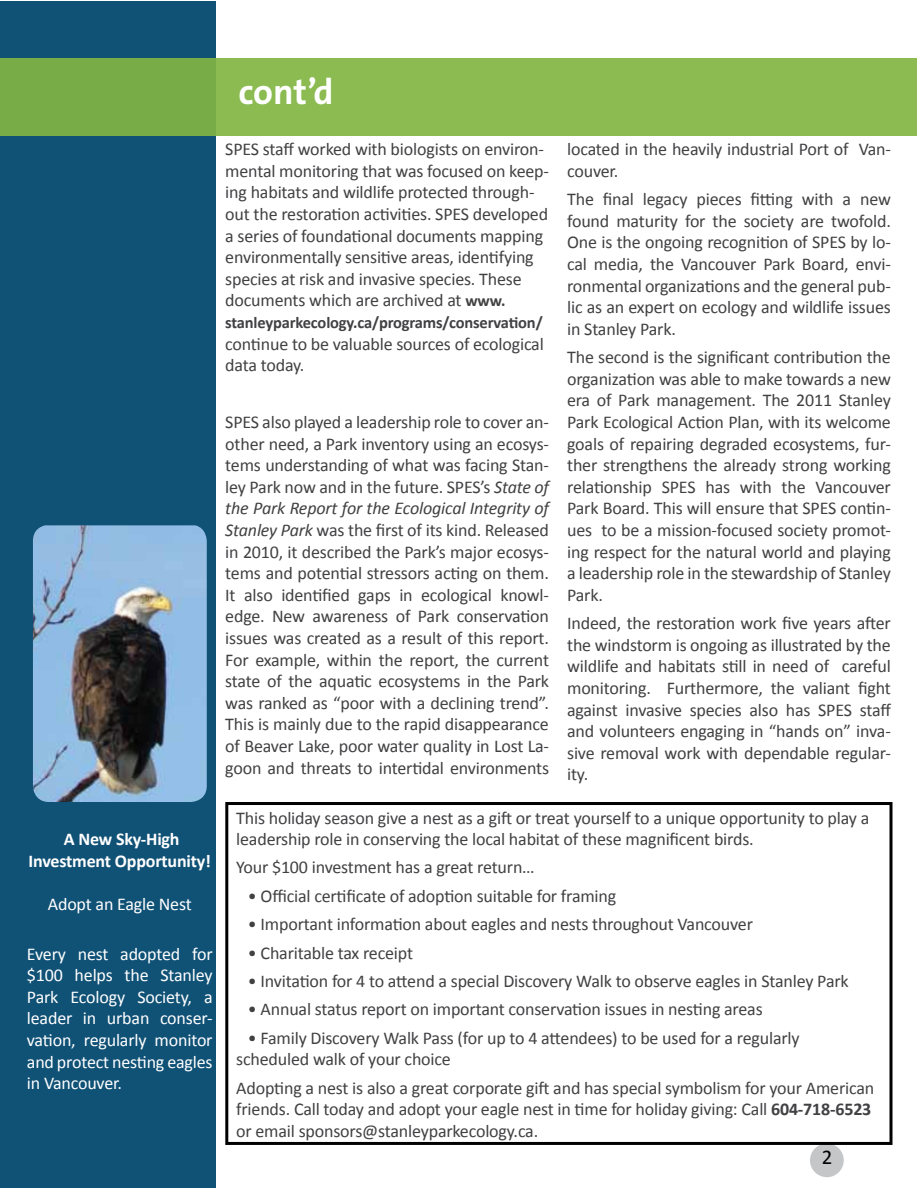
<style>
.page{position:relative;width:918px;height:1188px;background:#fff}
.page>*{position:absolute;margin:0;border:0;box-sizing:border-box;transform-origin:0 0}
.t1{font:700 36px "The Sans";color:#fff}
.t2{font:21px "Calibri";color:#000}
.t3{font:18px/21.6px "Calibri";letter-spacing:-.01em;color:#414042}
.t4{font:18px/21.6px "Calibri";letter-spacing:-.01em;color:#fff;text-align:justify}
.t5{font:700 18px/21.8px "Calibri";letter-spacing:-.01em;color:#fff;text-align:center}
.t6{font:700 16.5px "Calibri";letter-spacing:-.01em;color:#414042}
.s1{font-weight:700;font-size:16.5px}
.s2{font-weight:700}
.s3{font-style:italic}
</style>
<div class="page">
<div style="left:0;top:1px;width:215px;height:1186px;background:#105176"></div>
<div style="left:1px;top:58px;width:916px;height:78px;background:linear-gradient(to right,#7caf48,#91c054)"></div>
<div style="left:810px;top:1143px;width:34px;height:34px;background:#c4c6c8;border-radius:50%"></div>
<img style="left:33px;top:525px;width:174px;height:277px">
<div style="left:225px;top:802px;width:667px;height:343px;border:3px solid #000"></div>
<h1 class="t1" style="left:238px;top:62px;width:97px">cont’d</h1>
<p class="t5" style="left:29px;top:828px;width:184px">A New Sky-High<br>Investment Opportunity!</p>
<p class="t4" style="left:48px;top:893px;width:145px">Adopt an Eagle Nest</p>
<p class="t4" style="left:27px;top:943px;width:187px">Every nest adopted for $100 helps the Stanley Park Ecology Society, a leader in urban conser&shy;vation, regularly monitor and protect nesting eagles in Vancouver.</p>
<p class="t3" style="left:225px;top:139px;width:325px">SPES staff worked with biologists on environ&shy;mental monitoring that was focused on keep&shy;ing habitats and wildlife protected through&shy;out the restoration activities. SPES developed a series of foundational documents mapping environmentally sensitive areas, identifying species at risk and invasive species. These documents which are archived at <span class="s1">www.</span></p>
<p class="t6" style="left:225px;top:312px;width:319px">stanleyparkecology.ca/programs/conservation/</p>
<p class="t3" style="left:225px;top:333px;width:320px">continue to be valuable sources of ecological data today.</p>
<p class="t3" style="left:567px;top:139px;width:325px">located in the heavily industrial Port of Van&shy;couver.</p>
<p class="t3" style="left:567px;top:188px;width:325px;text-align:justify">The final legacy pieces fitting with a new found maturity for the society are twofold.<br>One is the ongoing recognition of SPES by lo&shy;cal media, the Vancouver Park Board, envi&shy;ronmental organizations and the general pub&shy;lic as an expert on ecology and wildlife issues in Stanley Park.</p>
<p class="t3" style="left:567px;top:346px;width:325px;text-align:justify">The second is the significant contribution the organization was able to make towards a new era of Park management. The 2011 Stanley Park Ecological Action Plan, with its welcome goals of repairing degraded ecosystems, fur&shy;ther strengthens the already strong working relationship SPES has with the Vancouver Park Board. This will ensure that SPES contin&shy;ues to be a mission-focused society promot&shy;ing respect for the natural world and playing a leadership role in the stewardship of Stanley Park.</p>
<p class="t3" style="left:567px;top:612px;width:325px;text-align:justify">Indeed, the restoration work five years after the windstorm is ongoing as illustrated by the wildlife and habitats still in need of careful monitoring. Furthermore, the valiant fight against invasive species also has SPES staff and volunteers engaging in “hands on” inva&shy;sive removal work with dependable regular&shy;ity.</p>
<p class="t3" style="left:236px;top:807px;width:635px">This holiday season give a nest as a gift or treat yourself to a unique opportunity to play a leadership role in conserving the local habitat of these magnificent birds.</p>
<p class="t3" style="left:236px;top:857px;width:300px">Your $100 investment has a great return…</p>
<p class="t3" style="left:248px;top:885px;width:370px">• Official certificate of adoption suitable for framing</p>
<p class="t3" style="left:248px;top:913px;width:507px">• Important information about eagles and nests throughout Vancouver</p>
<p class="t3" style="left:248px;top:942px;width:167px">• Charitable tax receipt</p>
<p class="t3" style="left:248px;top:970px;width:602px">• Invitation for 4 to attend a special Discovery Walk to observe eagles in Stanley Park</p>
<p class="t3" style="left:248px;top:998px;width:516px">• Annual status report on important conservation issues in nesting areas</p>
<p class="t3" style="left:236px;top:1027px;width:565px;text-indent:12px">• Family Discovery Walk Pass (for up to 4 attendees) to be used for a regularly scheduled walk of your choice</p>
<p class="t3" style="left:236px;top:1077px;width:640px">Adopting a nest is also a great corporate gift and has special symbolism for your American friends. Call today and adopt your eagle nest in time for holiday giving: Call <span class="s2">604-718-6523 </span>or email sponsors@stanleyparkecology.ca.</p>
<p class="t3" style="left:225px;top:411px;width:325px;text-align:justify">SPES also played a leadership role to cover an&shy;other need, a Park inventory using an ecosys&shy;tems understanding of what was facing Stan&shy;ley Park now and in the future. SPES’s <span class="s3">State of the Park Report for the Ecological Integrity of Stanley Park</span> was the first of its kind. Released in 2010, it described the Park’s major ecosys&shy;tems and potential stressors acting on them.<br>It also identified gaps in ecological knowl&shy;edge. New awareness of Park conservation issues was created as a result of this report.<br>For example, within the report, the current state of the aquatic ecosystems in the Park was ranked as “poor with a declining trend”.<br>This is mainly due to the rapid disappearance of Beaver Lake, poor water quality in Lost La&shy;goon and threats to intertidal environments</p>
<p class="t2" style="left:822px;top:1143px;width:12px">2</p>
</div>
